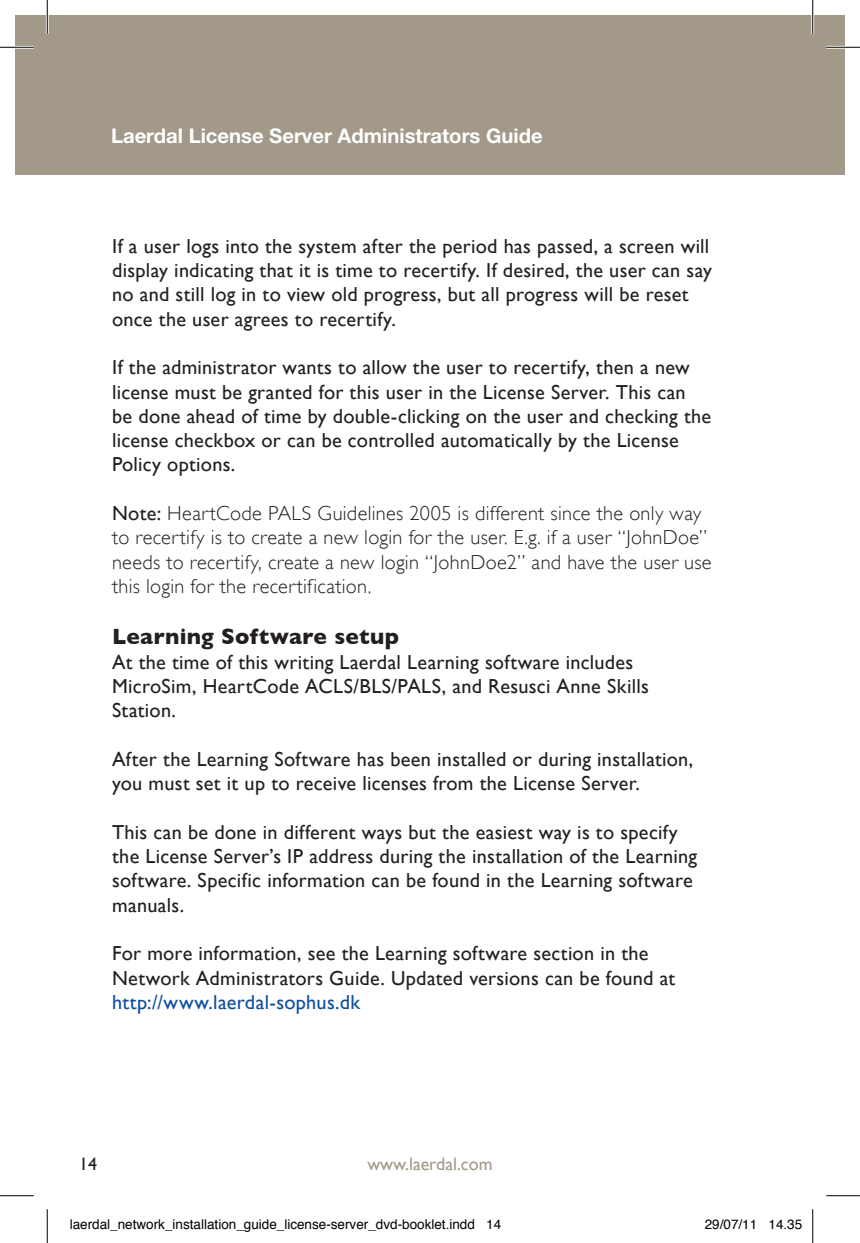
<style>
.page{position:relative;width:860px;height:1243px;background:#fff}
.page>*{position:absolute;margin:0;border:0;box-sizing:border-box;transform-origin:0 0}
.t1{font:700 22.5px "Gill Sans";letter-spacing:.015em;color:#231f20}
.t2{font:20.25px/24.3px "Gill Sans";letter-spacing:.01em;color:#231f20}
.t3{font:300 20.25px/24.3px "Gill Sans";letter-spacing:.015em;color:#231f20}
.t4{font:700 20.25px "Helvetica Neue LT Std";color:#fff}
.t5{font:20.25px "Gill Sans";letter-spacing:.015em;color:#0d4da1}
.t6{font:18px "Gill Sans";color:#a29988}
.t7{font:18px "Gill Sans";color:#231f20}
.t8{font:13.5px "Helvetica";color:#000}
.s1{font-weight:400}
</style>
<div class="page">
<div style="left:15px;top:15px;width:798px;height:160px;background:#a29988"></div>
<div style="left:813px;top:15px;width:31px;height:160px;background:#a29988"></div>
<hr style="left:0;top:46px;width:34px;height:3px;background:#fff">
<hr style="left:826px;top:46px;width:34px;height:3px;background:#fff">
<hr style="left:46px;top:0;width:3px;height:34px;background:#fff">
<hr style="left:811px;top:0;width:3px;height:34px;background:#fff">
<hr style="left:0;top:47px;width:34px;height:1px;background:#000">
<hr style="left:826px;top:47px;width:34px;height:1px;background:#000">
<hr style="left:0;top:1195px;width:34px;height:1px;background:#000">
<hr style="left:826px;top:1195px;width:34px;height:1px;background:#000">
<hr style="left:47px;top:0;width:1px;height:34px;background:#000">
<hr style="left:47px;top:1209px;width:1px;height:34px;background:#000">
<hr style="left:812px;top:0;width:1px;height:34px;background:#000">
<hr style="left:812px;top:1209px;width:1px;height:34px;background:#000">
<p class="t4" style="left:111px;top:123px;width:433px">Laerdal License Server Administrators Guide</p>
<p class="t2" style="left:112px;top:233px;width:601px">If a user logs into the system after the period has passed, a screen will display indicating that it is time to recertify. If desired, the user can say no and still log in to view old progress, but all progress will be reset once the user agrees to recertify.</p>
<p class="t2" style="left:112px;top:355px;width:601px">If the administrator wants to allow the user to recertify, then a new license must be granted for this user in the License Server. This can<br>be done ahead of time by double-clicking on the user and checking the license checkbox or can be controlled automatically by the License Policy options.</p>
<p class="t3" style="left:112px;top:501px;width:601px"><span class="s1">Note:</span> HeartCode PALS Guidelines 2005 is different since the only way to recertify is to create a new login for the user. E.g. if a user “JohnDoe” needs to recertify, create a new login “JohnDoe2” and have the user use this login for the recertification.</p>
<p class="t1" style="left:112px;top:623px;width:288px">Learning Software setup</p>
<p class="t2" style="left:112px;top:649px;width:538px">At the time of this writing Laerdal Learning software includes<br>MicroSim, HeartCode ACLS/BLS/PALS, and Resusci Anne Skills<br>Station.</p>
<p class="t2" style="left:112px;top:746px;width:583px">After the Learning Software has been installed or during installation, you must set it up to receive licenses from the License Server.</p>
<p class="t2" style="left:112px;top:819px;width:586px">This can be done in different ways but the easiest way is to specify the License Server’s IP address during the installation of the Learning software. Specific information can be found in the Learning software manuals.</p>
<p class="t2" style="left:112px;top:941px;width:565px">For more information, see the Learning software section in the<br>Network Administrators Guide. Updated versions can be found at</p>
<p class="t5" style="left:112px;top:990px;width:249px">http://www.laerdal-sophus.dk</p>
<p class="t7" style="left:79px;top:1153px;width:19px">14</p>
<p class="t6" style="left:367px;top:1153px;width:127px">www.laerdal.com</p>
<p class="t8" style="left:70px;top:1214px;width:433px">laerdal_network_installation_guide_license-server_dvd-booklet.indd 14</p>
<p class="t8" style="left:705px;top:1214px;width:99px">29/07/11 14.35</p>
</div>
